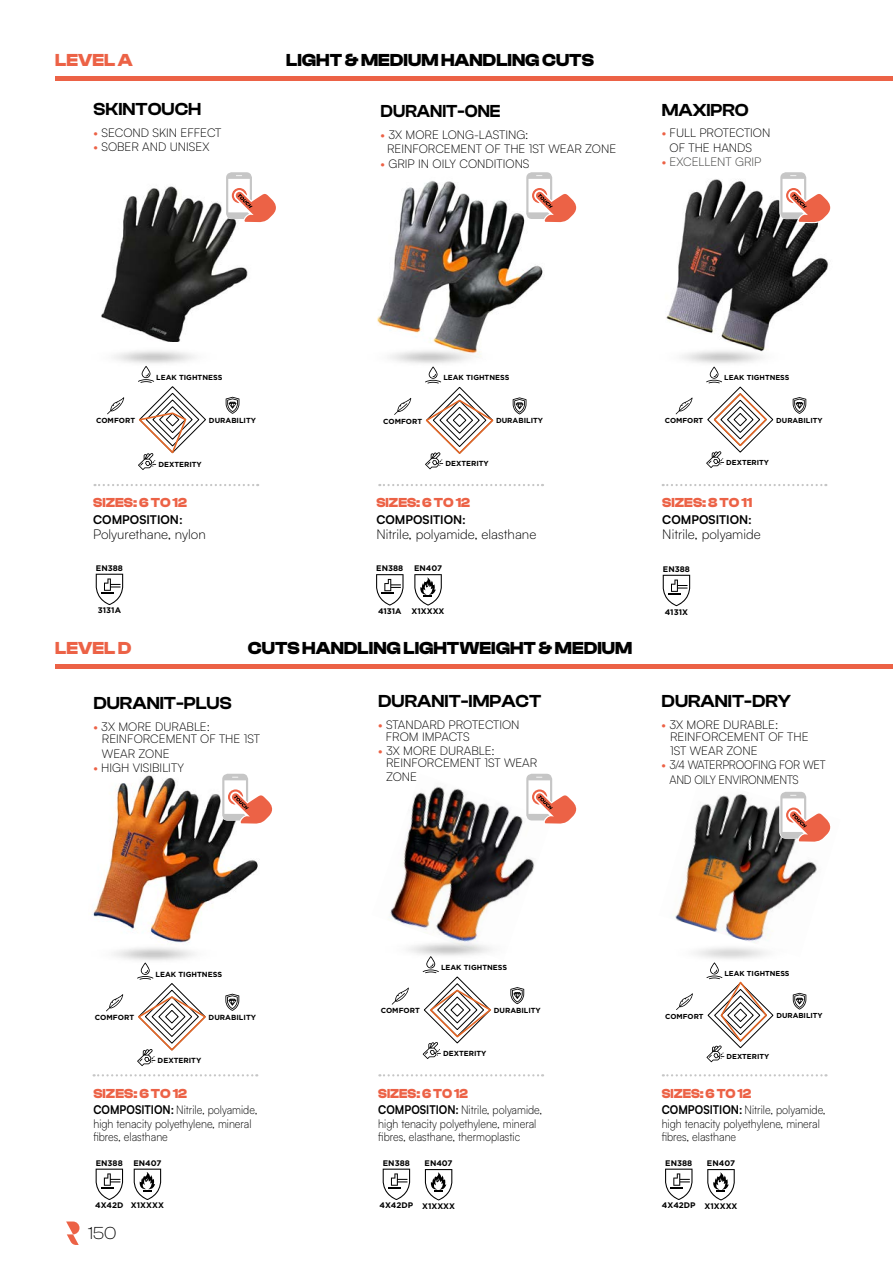
<style>
.page{position:relative;width:893px;height:1263px;background:#fff}
.page>*{position:absolute;margin:0;border:0;box-sizing:border-box;transform-origin:0 0}
.t1{font:700 18px "Clash Display";color:#000}
.t2{font:600 18px "Clash Display";color:#000}
.t3{font:700 18px "Clash Display";color:#ec6246}
.t4{font:600 18px "Clash Display";color:#000;scale:.93 1}
.t5{font:300 18px "Clash Display";color:#000}
.t6{font:300 13.5px "Satoshi";color:#000}
.t7{font:700 13.5px "Clash Display";color:#ec6246}
.t8{font:700 13.5px "Clash Display";color:#ec6246;scale:.96 1}
.t9{font:300 12px/12px "Satoshi";color:#000}
.t10{font:300 12px/13.5px "Satoshi";color:#000;scale:.9 1}
.t11{font:300 12px/14.4px "Satoshi";letter-spacing:-.02em;color:#000;scale:.94 1}
.t12{font:700 12px "Satoshi";color:#000}
.t13{font:300 12px "Satoshi";color:#3c3c3b}
.t14{font:700 8.1px "Gotham";color:#000}
.t15{font:700 7.35px "Gotham";color:#000}
.t16{font:700 7.2px "Gotham";color:#000}
.s1{font-weight:400;color:#ec6246}
.s2{font-weight:700}
</style>
<div class="page">
<svg style="left:66px;top:1221px;width:14px;height:24px"></svg>
<img style="left:680px;top:794px;width:137px;height:111px">
<img style="left:104px;top:186px;width:144px;height:123px">
<div style="left:55px;top:76px;width:838px;height:5px;background:#ec6246"></div>
<div style="left:55px;top:664px;width:838px;height:5px;background:#ec6246"></div>
<svg style="left:96px;top:574px;width:27px;height:31px"></svg>
<svg style="left:107px;top:397px;width:17px;height:17px"></svg>
<svg style="left:226px;top:397px;width:13px;height:17px"></svg>
<svg style="left:138px;top:379px;width:68px;height:91px"></svg>
<img style="left:101px;top:309px;width:94px;height:70px">
<svg style="left:95px;top:484px;width:163px;height:2px"></svg>
<svg style="left:94px;top:1074px;width:163px;height:2px"></svg>
<svg style="left:379px;top:1074px;width:164px;height:2px"></svg>
<svg style="left:663px;top:1074px;width:163px;height:2px"></svg>
<svg style="left:379px;top:484px;width:164px;height:2px"></svg>
<svg style="left:663px;top:484px;width:163px;height:2px"></svg>
<img style="left:670px;top:179px;width:159px;height:130px">
<svg style="left:663px;top:575px;width:27px;height:31px"></svg>
<svg style="left:676px;top:397px;width:17px;height:17px"></svg>
<svg style="left:793px;top:397px;width:13px;height:17px"></svg>
<svg style="left:706px;top:379px;width:67px;height:89px"></svg>
<img style="left:666px;top:309px;width:117px;height:70px">
<img style="left:97px;top:775px;width:161px;height:131px">
<img style="left:92px;top:906px;width:112px;height:55px">
<svg style="left:106px;top:994px;width:17px;height:17px"></svg>
<svg style="left:225px;top:994px;width:14px;height:17px"></svg>
<svg style="left:137px;top:962px;width:69px;height:104px"></svg>
<svg style="left:96px;top:1168px;width:27px;height:32px"></svg>
<svg style="left:134px;top:1168px;width:27px;height:32px"></svg>
<img style="left:395px;top:786px;width:140px;height:115px">
<svg style="left:425px;top:1169px;width:27px;height:31px"></svg>
<svg style="left:707px;top:1169px;width:28px;height:31px"></svg>
<svg style="left:392px;top:987px;width:17px;height:17px"></svg>
<svg style="left:510px;top:987px;width:14px;height:17px"></svg>
<svg style="left:423px;top:972px;width:68px;height:87px"></svg>
<svg style="left:383px;top:1168px;width:27px;height:32px"></svg>
<svg style="left:665px;top:1168px;width:27px;height:32px"></svg>
<img style="left:388px;top:901px;width:108px;height:71px">
<img style="left:673px;top:905px;width:104px;height:54px">
<svg style="left:676px;top:993px;width:17px;height:17px"></svg>
<svg style="left:793px;top:993px;width:13px;height:16px"></svg>
<svg style="left:706px;top:962px;width:67px;height:100px"></svg>
<svg style="left:553px;top:194px;width:24px;height:29px"></svg>
<svg style="left:525px;top:773px;width:52px;height:52px"></svg>
<svg style="left:225px;top:172px;width:51px;height:51px"></svg>
<svg style="left:779px;top:172px;width:52px;height:51px"></svg>
<svg style="left:779px;top:791px;width:52px;height:52px"></svg>
<svg style="left:221px;top:773px;width:52px;height:52px"></svg>
<img style="left:377px;top:172px;width:176px;height:192px">
<svg style="left:376px;top:574px;width:28px;height:31px"></svg>
<svg style="left:394px;top:398px;width:17px;height:17px"></svg>
<svg style="left:513px;top:397px;width:13px;height:17px"></svg>
<svg style="left:425px;top:366px;width:69px;height:103px"></svg>
<svg style="left:414px;top:574px;width:28px;height:31px"></svg>
<h1 class="t3" style="left:55px;top:50px;width:79px">LEVEL A</h1>
<h1 class="t2" style="left:94px;top:99px;width:109px">SKINTOUCH</h1>
<p class="t9" style="left:94px;top:126px;width:129px"><span class="s1">•</span> SECOND SKIN EFFECT</p>
<p class="t9" style="left:94px;top:140px;width:117px"><span class="s1">•</span> SOBER AND UNISEX</p>
<h1 class="t1" style="left:286px;top:50px;width:309px">LIGHT &amp; MEDIUM HANDLING CUTS</h1>
<h1 class="t4" style="left:381px;top:101px;width:130px">DURANIT-ONE</h1>
<p class="t9" style="left:387px;top:127px;width:231px;line-height:14.4px;text-indent:-6px"><span class="s1">•</span> 3X MORE LONG-LASTING:<br>REINFORCEMENT OF THE 1ST WEAR ZONE</p>
<p class="t9" style="left:381px;top:157px;width:150px"><span class="s1">•</span> GRIP IN OILY CONDITIONS</p>
<h1 class="t2" style="left:662px;top:100px;width:89px">MAXIPRO</h1>
<p class="t9" style="left:670px;top:126px;width:102px;line-height:14.4px;text-indent:-8px"><span class="s1">•</span> FULL PROTECTION<br>OF THE HANDS</p>
<p class="t13" style="left:662px;top:154px;width:101px"><span class="s1">•</span> EXCELLENT GRIP</p>
<p class="t15" style="left:156px;top:372px;width:68px">LEAK TIGHTNESS</p>
<p class="t15" style="left:443px;top:373px;width:68px">LEAK TIGHTNESS</p>
<p class="t16" style="left:724px;top:373px;width:67px">LEAK TIGHTNESS</p>
<p class="t15" style="left:96px;top:416px;width:40px">COMFORT</p>
<p class="t15" style="left:209px;top:415px;width:49px">DURABILITY</p>
<p class="t15" style="left:383px;top:416px;width:40px">COMFORT</p>
<p class="t15" style="left:496px;top:416px;width:49px">DURABILITY</p>
<p class="t16" style="left:665px;top:416px;width:40px">COMFORT</p>
<p class="t16" style="left:776px;top:415px;width:48px">DURABILITY</p>
<p class="t15" style="left:158px;top:459px;width:45px">DEXTERITY</p>
<p class="t15" style="left:445px;top:459px;width:45px">DEXTERITY</p>
<p class="t16" style="left:726px;top:457px;width:44px">DEXTERITY</p>
<p class="t7" style="left:93px;top:495px;width:95px">SIZES: 6 TO 12</p>
<p class="t12" style="left:93px;top:511px;width:91px">COMPOSITION:</p>
<p class="t6" style="left:93px;top:525px;width:114px">Polyurethane, nylon</p>
<p class="t14" style="left:96px;top:563px;width:28px">EN388</p>
<p class="t14" style="left:98px;top:605px;width:25px">3131A</p>
<p class="t7" style="left:376px;top:495px;width:95px">SIZES: 6 TO 12</p>
<p class="t12" style="left:376px;top:511px;width:91px">COMPOSITION:</p>
<p class="t6" style="left:376px;top:525px;width:162px">Nitrile, polyamide, elasthane</p>
<p class="t14" style="left:376px;top:563px;width:28px">EN388</p>
<p class="t14" style="left:378px;top:606px;width:25px">4131A</p>
<p class="t14" style="left:414px;top:563px;width:30px">EN407</p>
<p class="t14" style="left:412px;top:606px;width:34px">X1XXXX</p>
<p class="t7" style="left:662px;top:495px;width:92px">SIZES: 8 TO 11</p>
<p class="t12" style="left:662px;top:511px;width:91px">COMPOSITION:</p>
<p class="t6" style="left:662px;top:525px;width:100px">Nitrile, polyamide</p>
<p class="t14" style="left:663px;top:564px;width:28px">EN388</p>
<p class="t14" style="left:665px;top:606px;width:25px">4131X</p>
<h1 class="t3" style="left:55px;top:638px;width:78px">LEVEL D</h1>
<h1 class="t1" style="left:248px;top:638px;width:386px">CUTS HANDLING LIGHTWEIGHT &amp; MEDIUM</h1>
<h1 class="t2" style="left:93px;top:693px;width:140px">DURANIT-PLUS</h1>
<p class="t9" style="left:102px;top:720px;width:160px;text-indent:-9px"><span class="s1">•</span> 3X MORE DURABLE:<br>REINFORCEMENT OF THE 1ST</p>
<p class="t9" style="left:102px;top:747px;width:69px">WEAR ZONE</p>
<p class="t9" style="left:93px;top:761px;width:92px"><span class="s1">•</span> HIGH VISIBILITY</p>
<h1 class="t2" style="left:378px;top:691px;width:165px">DURANIT-IMPACT</h1>
<p class="t9" style="left:386px;top:718px;width:135px;text-indent:-8px"><span class="s1">•</span> STANDARD PROTECTION<br>FROM IMPACTS</p>
<p class="t9" style="left:386px;top:744px;width:153px;text-indent:-8px"><span class="s1">•</span> 3X MORE DURABLE:<br>REINFORCEMENT 1ST WEAR</p>
<p class="t9" style="left:386px;top:771px;width:32px">ZONE</p>
<h1 class="t2" style="left:662px;top:691px;width:131px">DURANIT-DRY</h1>
<p class="t9" style="left:670px;top:718px;width:140px;text-indent:-9px"><span class="s1">•</span> 3X MORE DURABLE:<br>REINFORCEMENT OF THE</p>
<p class="t9" style="left:670px;top:744px;width:89px">1ST WEAR ZONE</p>
<p class="t11" style="left:669px;top:757px;width:168px;text-indent:-8px"><span class="s1">•</span> 3/4 WATERPROOFING FOR WET<br>AND OILY ENVIRONMENTS</p>
<p class="t15" style="left:156px;top:969px;width:68px">LEAK TIGHTNESS</p>
<p class="t15" style="left:441px;top:962px;width:68px">LEAK TIGHTNESS</p>
<p class="t16" style="left:724px;top:969px;width:67px">LEAK TIGHTNESS</p>
<p class="t15" style="left:95px;top:1013px;width:41px">COMFORT</p>
<p class="t15" style="left:209px;top:1012px;width:49px">DURABILITY</p>
<p class="t15" style="left:381px;top:1006px;width:40px">COMFORT</p>
<p class="t15" style="left:494px;top:1005px;width:49px">DURABILITY</p>
<p class="t16" style="left:665px;top:1011px;width:40px">COMFORT</p>
<p class="t16" style="left:776px;top:1011px;width:48px">DURABILITY</p>
<p class="t15" style="left:158px;top:1055px;width:45px">DEXTERITY</p>
<p class="t15" style="left:443px;top:1048px;width:45px">DEXTERITY</p>
<p class="t16" style="left:726px;top:1052px;width:44px">DEXTERITY</p>
<p class="t7" style="left:93px;top:1086px;width:95px">SIZES: 6 TO 12</p>
<p class="t10" style="left:93px;top:1103px;width:184px"><span class="s2">COMPOSITION:</span> Nitrile, polyamide, high tenacity polyethylene, mineral fibres, elasthane</p>
<p class="t14" style="left:96px;top:1158px;width:28px">EN388</p>
<p class="t14" style="left:95px;top:1200px;width:30px">4X42D</p>
<p class="t14" style="left:133px;top:1158px;width:30px">EN407</p>
<p class="t14" style="left:131px;top:1200px;width:34px">X1XXXX</p>
<p class="t8" style="left:378px;top:1086px;width:95px">SIZES: 6 TO 12</p>
<p class="t10" style="left:378px;top:1103px;width:184px"><span class="s2">COMPOSITION:</span> Nitrile, polyamide, high tenacity polyethylene, mineral fibres, elasthane, thermoplastic</p>
<p class="t14" style="left:383px;top:1158px;width:28px">EN388</p>
<p class="t14" style="left:379px;top:1200px;width:35px">4X42DP</p>
<p class="t14" style="left:425px;top:1158px;width:30px">EN407</p>
<p class="t14" style="left:422px;top:1200px;width:34px">X1XXXX</p>
<p class="t8" style="left:662px;top:1086px;width:95px">SIZES: 6 TO 12</p>
<p class="t10" style="left:662px;top:1103px;width:184px"><span class="s2">COMPOSITION:</span> Nitrile, polyamide, high tenacity polyethylene, mineral fibres, elasthane</p>
<p class="t14" style="left:665px;top:1158px;width:28px">EN388</p>
<p class="t14" style="left:662px;top:1200px;width:35px">4X42DP</p>
<p class="t14" style="left:707px;top:1158px;width:30px">EN407</p>
<p class="t14" style="left:704px;top:1200px;width:34px">X1XXXX</p>
<h1 class="t5" style="left:88px;top:1222px;width:30px">150</h1>
</div>
